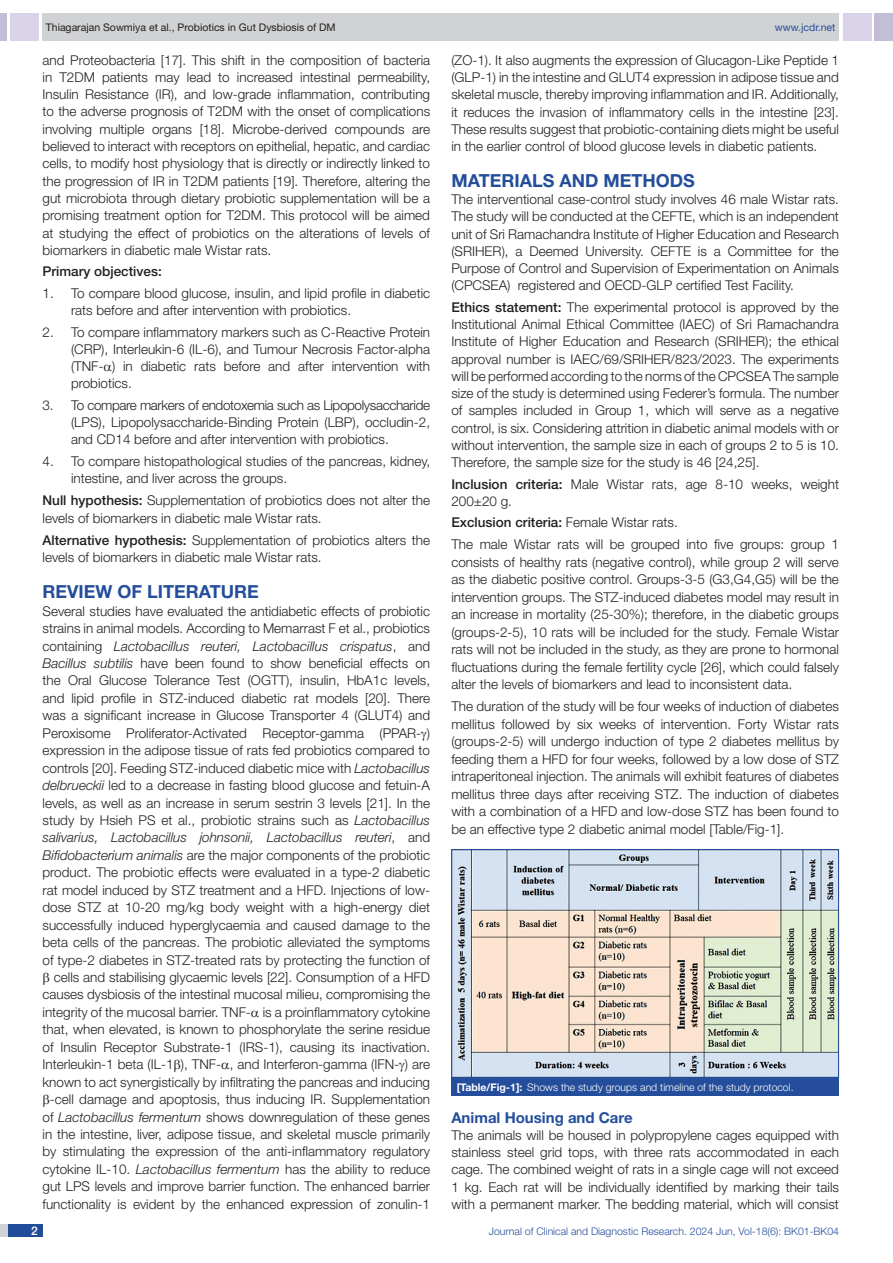
<style>
.page{position:relative;width:893px;height:1263px;background:#fff}
.page>*{position:absolute;margin:0;border:0;box-sizing:border-box;transform-origin:0 0}
.Heading{font:700 18px "Helvetica Neue";color:#244e9b}
.HEAD_2{font:700 15px "Helvetica Neue";color:#244e9b}
.Body_text{font:300 13.5px/17.2px "Helvetica Neue";color:#231f20;text-align:justify}
.Bullet_list{font:300 13.5px/17.2px "Helvetica Neue";color:#231f20}
.Body_text-2{font:500 13.5px "Helvetica Neue";color:#231f20}
.t1{font:500 12px "Helvetica Neue";color:#fff}
.t2{font:300 10.5px "Helvetica Neue";color:#244e9b}
.TABLE_FIG{font:300 10.5px "Helvetica Neue";color:#fff}
.t3{font:10.5px "Helvetica Neue";color:#231f20}
.t4{font:10.5px "Helvetica Neue";color:#244e9b}
.s1{font-weight:500}
.s2{font-style:italic}
.s3{font-weight:300}
.s4{font-weight:700}
</style>
<div class="page">
<div style="left:0;top:13px;width:7px;height:28px;background:#c2bed7"></div>
<div style="left:10px;top:13px;width:29px;height:28px;background:#d9d2e8"></div>
<div style="left:43px;top:13px;width:796px;height:28px;background:#d1d2d4"></div>
<div style="left:875px;top:13px;width:18px;height:28px;background:#c2bed7"></div>
<div style="left:843px;top:13px;width:29px;height:28px;background:#d9d2e8"></div>
<div style="left:0;top:1224px;width:43px;height:13px;background:#d1d2d4"></div>
<div style="left:8px;top:1224px;width:35px;height:13px;background:#214c99"></div>
<img style="left:453px;top:851px;width:384px;height:225px">
<div style="left:451px;top:849px;width:388px;height:229px;border:1px solid #244e9b"></div>
<div style="left:451px;top:1077px;width:388px;height:19px;background:#244e9b"></div>
<p class="t3" style="left:46px;top:21px;width:291px">Thiagarajan Sowmiya et al., Probiotics in Gut Dysbiosis of DM</p>
<p class="t4" style="left:775px;top:21px;width:62px">www.jcdr.net</p>
<p class="Body_text" style="left:43px;top:51px;width:389px">and Proteobacteria [17]. This shift in the composition of bacteria in T2DM patients may lead to increased intestinal permeability, Insulin Resistance (IR), and low-grade inflammation, contributing to the adverse prognosis of T2DM with the onset of complications involving multiple organs [18]. Microbe-derived compounds are believed to interact with receptors on epithelial, hepatic, and cardiac cells, to modify host physiology that is directly or indirectly linked to the progression of IR in T2DM patients [19]. Therefore, altering the gut microbiota through dietary probiotic supplementation will be a promising treatment option for T2DM. This protocol will be aimed at studying the effect of probiotics on the alterations of levels of biomarkers in diabetic male Wistar rats.</p>
<p class="Body_text-2" style="left:43px;top:263px;width:121px">Primary objectives:</p>
<p class="Bullet_list" style="left:71px;top:284px;width:361px;text-indent:-29px">1. To compare blood glucose, insulin, and lipid profile in diabetic rats before and after intervention with probiotics.</p>
<p class="Bullet_list" style="left:71px;top:323px;width:361px;text-align:justify;text-indent:-29px">2. To compare inflammatory markers such as C-Reactive Protein (CRP), Interleukin-6 (IL-6), and Tumour Necrosis Factor-alpha (TNF- ) in diabetic rats before and after intervention with probiotics.</p>
<p class="Bullet_list" style="left:71px;top:396px;width:361px;text-align:justify;text-indent:-29px">3. To compare markers of endotoxemia such as Lipopolysaccharide (LPS), Lipopolysaccharide-Binding Protein (LBP), occludin-2, and CD14 before and after intervention with probiotics.</p>
<p class="Bullet_list" style="left:71px;top:452px;width:361px;text-indent:-29px">4. To compare histopathological studies of the pancreas, kidney, intestine, and liver across the groups.</p>
<p class="Body_text" style="left:43px;top:491px;width:389px;line-height:17.7px"><span class="s1">Null hypothesis:</span> Supplementation of probiotics does not alter the levels of biomarkers in diabetic male Wistar rats.</p>
<p class="Body_text" style="left:43px;top:531px;width:389px;line-height:17.7px"><span class="s1">Alternative hypothesis:</span> Supplementation of probiotics alters the levels of biomarkers in diabetic male Wistar rats.</p>
<p class="Heading" style="left:43px;top:581px;width:117px">Review of literature</p>
<p class="Body_text" style="left:43px;top:602px;width:389px;text-align:right">Several studies have evaluated the antidiabetic effects of probiotic strains in animal models. According to Memarrast F et al., probiotics containing <span class="s2">Lactobacillus reuteri, Lactobacillus crispatus</span>, and <span class="s2">Bacillus subtilis</span> have been found to show beneficial effects on the Oral Glucose Tolerance Test (OGTT), insulin, HbA1c levels, and lipid profile in STZ-induced diabetic rat models [20]. There was a significant increase in Glucose Transporter 4 (GLUT4) and Peroxisome Proliferator-Activated Receptor-gamma (PPAR- ) expression in the adipose tissue of rats fed probiotics compared to controls [20]. Feeding STZ-induced diabetic mice with <span class="s2">Lactobacillus delbrueckii</span> led to a decrease in fasting blood glucose and fetuin-A levels, as well as an increase in serum sestrin 3 levels [21]. In the study by Hsieh PS et al., probiotic strains such as <span class="s2">Lactobacillus salivarius, Lactobacillus johnsonii, Lactobacillus reuteri</span>, and <span class="s2">Bifidobacterium animalis</span> are the major components of the probiotic product. The probiotic effects were evaluated in a type-2 diabetic rat model induced by STZ treatment and a HFD. Injections of low&shy;dose STZ at 10-20 mg/kg body weight with a high-energy diet successfully induced hyperglycaemia and caused damage to the beta cells of the pancreas. The probiotic alleviated the symptoms of type-2 diabetes in STZ-treated rats by protecting the function of cells and stabilising glycaemic levels [22]. Consumption of a HFD causes dysbiosis of the intestinal mucosal milieu, compromising the integrity of the mucosal barrier. TNF- is a proinflammatory cytokine that, when elevated, is known to phosphorylate the serine residue of Insulin Receptor Substrate-1 (IRS-1), causing its inactivation.<br>Interleukin-1 beta (IL-1 ), TNF- , and Interferon-gamma (IFN- ) are known to act synergistically by infiltrating the pancreas and inducing -cell damage and apoptosis, thus inducing IR. Supplementation of <span class="s2">Lactobacillus fermentum</span> shows downregulation of these genes in the intestine, liver, adipose tissue, and skeletal muscle primarily by stimulating the expression of the anti-inflammatory regulatory cytokine IL-10. <span class="s2">Lactobacillus fermentum</span> has the ability to reduce gut LPS levels and improve barrier function. The enhanced barrier functionality is evident by the enhanced expression of zonulin-1</p>
<p class="Body_text" style="left:451px;top:51px;width:389px">(ZO-1). It also augments the expression of Glucagon-Like Peptide 1 (GLP-1) in the intestine and GLUT4 expression in adipose tissue and skeletal muscle, thereby improving inflammation and IR. Additionally, it reduces the invasion of inflammatory cells in the intestine [23].<br>These results suggest that probiotic-containing diets might be useful in the earlier control of blood glucose levels in diabetic patients.</p>
<p class="Heading" style="left:451px;top:169px;width:245px">MATERIALS AND METHODS</p>
<p class="Body_text" style="left:451px;top:190px;width:389px">The interventional case-control study involves 46 male Wistar rats.<br>The study will be conducted at the CEFTE, which is an independent unit of Sri Ramachandra Institute of Higher Education and Research (SRIHER), a Deemed University. CEFTE is a Committee for the Purpose of Control and Supervision of Experimentation on Animals (CPCSEA) registered and OECD-GLP certified Test Facility.</p>
<p class="Body_text" style="left:451px;top:298px;width:389px"><span class="s1">Ethics statement:</span> The experimental protocol is approved by the Institutional Animal Ethical Committee (IAEC) of Sri Ramachandra Institute of Higher Education and Research (SRIHER); the ethical approval number is IAEC/69/SRIHER/823/2023. The experiments will be performed according to the norms of the CPCSEA The sample size of the study is determined using Federer’s formula. The number of samples included in Group 1, which will serve as a negative control, is six. Considering attrition in diabetic animal models with or without intervention, the sample size in each of groups 2 to 5 is 10.<br>Therefore, the sample size for the study is 46 [24,25].</p>
<p class="Body_text" style="left:451px;top:475px;width:389px"><span class="s1">Inclusion criteria:</span> Male Wistar rats, age 8-10 weeks, weight<br>200±20 g.</p>
<p class="Body_text-2" style="left:451px;top:514px;width:228px">Exclusion criteria: <span class="s3">Female Wistar rats.</span></p>
<p class="Body_text" style="left:451px;top:535px;width:389px">The male Wistar rats will be grouped into five groups: group 1 consists of healthy rats (negative control), while group 2 will serve as the diabetic positive control. Groups-3-5 (G3,G4,G5) will be the intervention groups. The STZ-induced diabetes model may result in an increase in mortality (25-30%); therefore, in the diabetic groups (groups-2-5), 10 rats will be included for the study. Female Wistar rats will not be included in the study, as they are prone to hormonal fluctuations during the female fertility cycle [26], which could falsely alter the levels of biomarkers and lead to inconsistent data.</p>
<p class="Body_text" style="left:451px;top:697px;width:389px">The duration of the study will be four weeks of induction of diabetes mellitus followed by six weeks of intervention. Forty Wistar rats (groups-2-5) will undergo induction of type 2 diabetes mellitus by feeding them a HFD for four weeks, followed by a low dose of STZ intraperitoneal injection. The animals will exhibit features of diabetes mellitus three days after receiving STZ. The induction of diabetes with a combination of a HFD and low-dose STZ has been found to be an effective type 2 diabetic animal model [Table/Fig-1].</p>
<p class="TABLE_FIG" style="left:457px;top:1080px;width:338px"><span class="s4">[Table/Fig-1]:</span> Shows the study groups and timeline of the study protocol.</p>
<p class="HEAD_2" style="left:451px;top:1108px;width:183px">Animal Housing and Care</p>
<p class="Body_text" style="left:451px;top:1126px;width:389px">The animals will be housed in polypropylene cages equipped with stainless steel grid tops, with three rats accommodated in each cage. The combined weight of rats in a single cage will not exceed 1 kg. Each rat will be individually identified by marking their tails with a permanent marker. The bedding material, which will consist</p>
<p class="t1" style="left:31px;top:1223px;width:8px">2</p>
<p class="t2" style="left:489px;top:1225px;width:352px">Journal of Clinical and Diagnostic Research. 2024 Jun, Vol-18(6): BK01-BK04</p>
</div>
